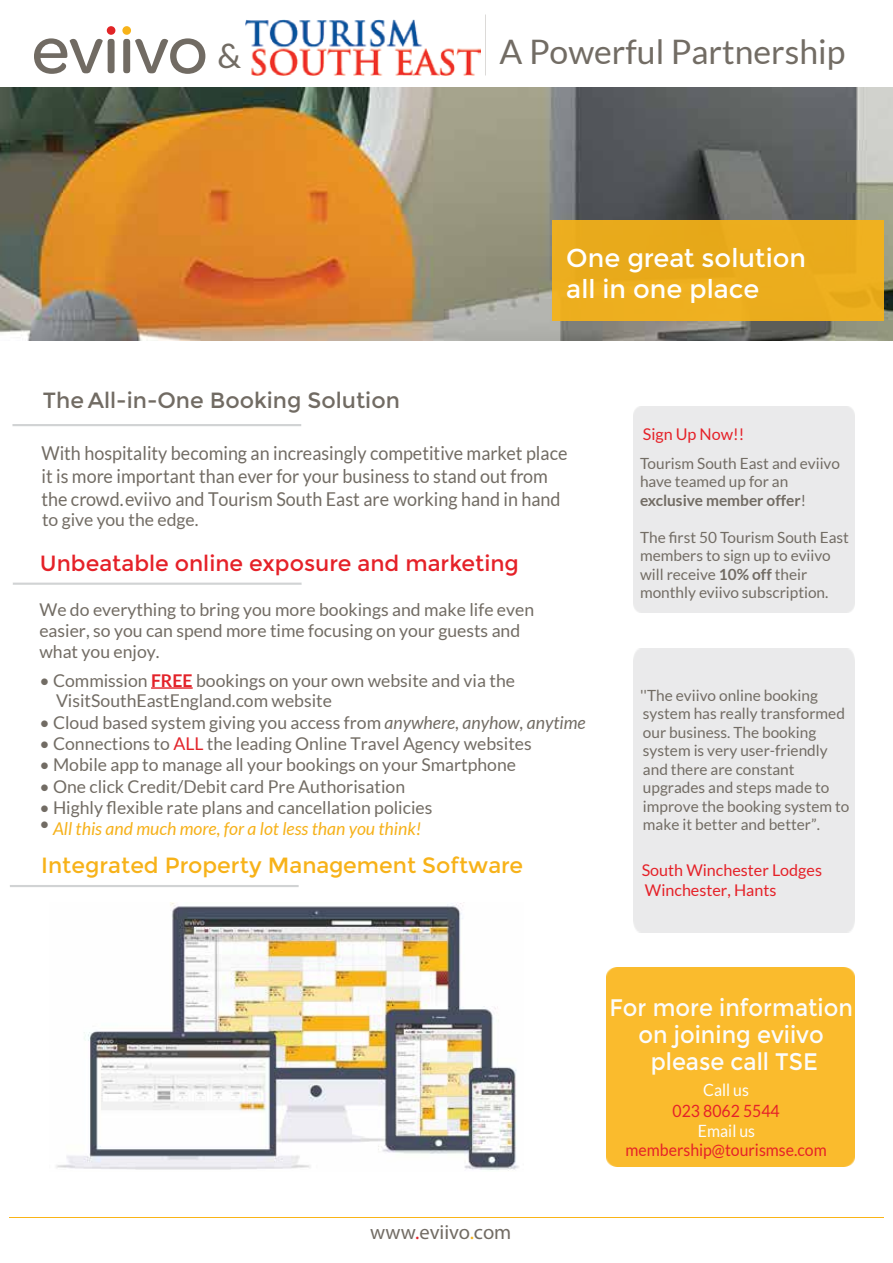
<style>
.page{position:relative;width:893px;height:1263px;background:#fff}
.page>*{position:absolute;margin:0;border:0;box-sizing:border-box;transform-origin:0 0}
.t1{font:33.75px "Lato";color:#726c64}
.t2{font:25.65px/30.9px "Montserrat";color:#fff}
.t3{font:24px/27px "Montserrat";color:#fcfcfb;text-align:center;scale:.94 1}
.t4{font:22.05px "Montserrat";color:#e52128}
.t5{font:22.05px "Montserrat";color:#f7b219}
.t6{font:22.05px "Montserrat";color:#716b63}
.t7{font:20.55px "Myriad Pro";color:#726c64}
.t8{font:19.05px/23.1px "Lato";color:#726c64;scale:.94 1}
.t9{font:17.55px/21.1px "Lato";color:#726c64}
.t10{font:italic 17.55px "Lato";color:#f6b11a}
.t11{font:16.95px "Lato";color:#e52128;scale:.94 1}
.t12{font:16.95px "Lato";color:#fcfcfb;scale:.94 1}
.t13{font:16.95px "Lato";color:#fdfdfd;scale:.94 1}
.t14{font:16.2px/19.4px "Lato";color:#e52128}
.t15{font:15.45px/18.5px "Lato";color:#726c64}
.s1{font-weight:700;color:#e32229}
.s2{font-style:italic}
.s3{color:#e2242a}
.s4{font-weight:700}
.s5{color:#e52128}
.s6{color:#f8b418}
</style>
<div class="page">
<img style="left:0;top:87px;width:893px;height:254px">
<svg style="left:135px;top:38px;width:70px;height:36px"></svg>
<div style="left:123px;top:39px;width:7px;height:34px;background:#716b63;border-radius:3px"></div>
<svg style="left:34px;top:38px;width:69px;height:36px"></svg>
<div style="left:108px;top:39px;width:7px;height:34px;background:#716b63;border-radius:3px"></div>
<div style="left:107px;top:26px;width:8px;height:9px;background:#e12426;border-radius:50%"></div>
<div style="left:122px;top:26px;width:9px;height:9px;background:#f7b319;border-radius:50%"></div>
<div style="left:606px;top:967px;width:249px;height:199px;background:#fabb2d"></div>
<hr style="left:151px;top:687px;width:42px;height:2px;background:#e32229">
<svg style="left:12px;top:424px;width:289px;height:2px"></svg>
<svg style="left:13px;top:583px;width:289px;height:2px"></svg>
<img style="left:10px;top:1217px;width:873px;height:1px">
<svg style="left:10px;top:885px;width:289px;height:2px"></svg>
<div style="left:552px;top:221px;width:332px;height:100px;background:#ebad1d"></div>
<img style="left:56px;top:903px;width:463px;height:268px">
<img style="left:245px;top:19px;width:235px;height:56px">
<h1 class="t1" style="left:217px;top:37px;width:25px">&amp;</h1>
<h1 class="t1" style="left:500px;top:33px;width:347px">A Powerful Partnership</h1>
<h2 class="t2" style="left:566px;top:243px;width:241px">One great solution all in one place</h2>
<p class="t6" style="left:43px;top:388px;width:359px">The All-in-One Booking Solution</p>
<p class="t8" style="left:41px;top:441px;width:561px">With hospitality becoming an increasingly competitive market place it is more important than ever for your business to stand out from the crowd.eviivo and Tourism South East are working hand in hand</p>
<p class="t9" style="left:42px;top:509px;width:158px">to give you the edge.</p>
<p class="t4" style="left:40px;top:551px;width:481px">Unbeatable online exposure and marketing</p>
<p class="t9" style="left:39px;top:599px;width:496px">We do everything to bring you more bookings and make life even easier, so you can spend more time focusing on your guests and what you enjoy.</p>
<p class="t9" style="left:39px;top:670px;width:477px">• Commission <span class="s1">FREE</span> bookings on your own website and via the</p>
<p class="t9" style="left:39px;top:712px;width:548px">• Cloud based system giving you access from <span class="s2">anywhere, anyhow, anytime</span></p>
<p class="t9" style="left:39px;top:733px;width:494px">• Connections to <span class="s3">ALL</span> the leading Online Travel Agency websites</p>
<p class="t9" style="left:39px;top:754px;width:478px">• Mobile app to manage all your bookings on your Smartphone</p>
<p class="t9" style="left:39px;top:775px;width:367px">• One click Credit/Debit card Pre Authorisation</p>
<p class="t9" style="left:39px;top:797px;width:395px">• Highly flexible rate plans and cancellation policies</p>
<p class="t10" style="left:39px;top:819px;width:384px"><sup>•</sup> All this and much more, for a lot less than you think!</p>
<p class="t9" style="left:56px;top:690px;width:278px">VisitSouthEastEngland.com website</p>
<p class="t5" style="left:41px;top:852px;width:484px">Integrated Property Management Software</p>
<p class="t14" style="left:643px;top:424px;width:103px">Sign Up Now!!</p>
<p class="t15" style="left:640px;top:454px;width:201px">Tourism South East and eviivo have teamed up for an <span class="s4">exclusive member offer</span>!</p>
<p class="t15" style="left:640px;top:528px;width:210px">The first 50 Tourism South East members to sign up to eviivo will receive <span class="s4">10% off</span> their monthly eviivo subscription.</p>
<p class="t15" style="left:640px;top:686px;width:211px">''The eviivo online booking system has really transformed our business. The booking system is very user-friendly and there are constant upgrades and steps made to improve the booking system to make it better and better”.</p>
<p class="t14" style="left:642px;top:861px;width:182px">South Winchester Lodges<br>Winchester, Hants</p>
<p class="t7" style="left:370px;top:1219px;width:143px">www<span class="s5">.</span>eviivo<span class="s6">.</span>com</p>
<h3 class="t3" style="left:609px;top:994px;width:261px">For more information on joining eviivo please call TSE</h3>
<p class="t13" style="left:703px;top:1080px;width:50px">Call us</p>
<p class="t11" style="left:672px;top:1101px;width:116px">023 8062 5544</p>
<p class="t12" style="left:698px;top:1121px;width:62px">Email us</p>
<p class="t11" style="left:625px;top:1140px;width:216px">membership@tourismse.com</p>
</div>
